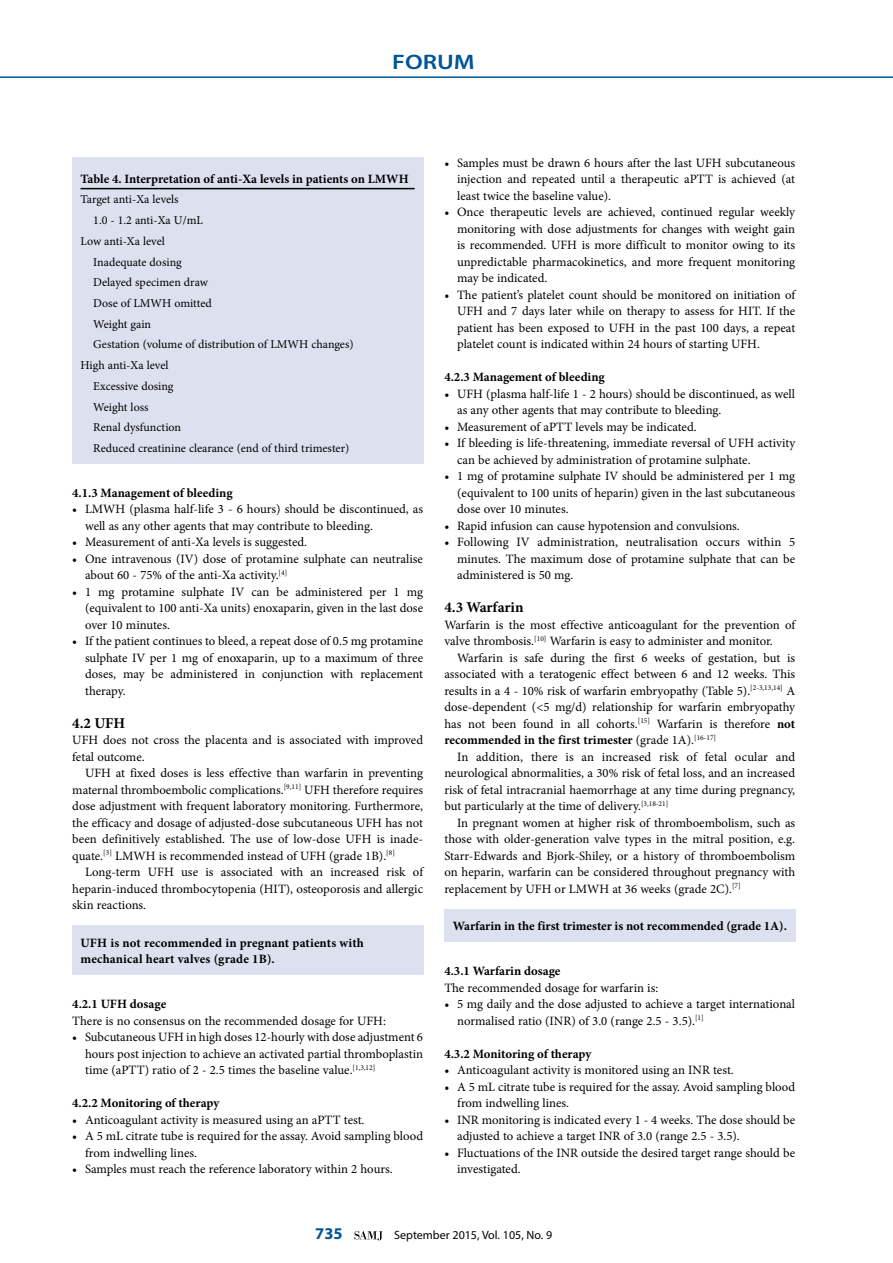
<style>
.page{position:relative;width:893px;height:1263px;background:#fff}
.page>*{position:absolute;margin:0;border:0;box-sizing:border-box;transform-origin:0 0}
.t1{font:600 21px "Myriad Pro";color:#005596;scale:1.2 1}
.t2{font:700 16.5px "Myriad Pro";color:#005596}
.t3{font:700 15px "Minion Pro";color:#000}
.t4{font:12.75px/16.5px "Minion Pro";color:#000;text-align:justify}
.t5{font:700 12.75px/16.5px "Minion Pro";color:#000}
.t6{font:12px "Minion Pro";color:#000}
.t7{font:12px "Myriad Pro";color:#000}
.s1{font-weight:700}
</style>
<div class="page">
<hr style="left:0;top:76px;width:893px;height:2px;background:#005596">
<svg style="left:354px;top:1231px;width:29px;height:9px"></svg>
<div style="left:72px;top:158px;width:351px;height:306px;background:#dde1ef"></div>
<hr style="left:81px;top:188px;width:334px;height:1px;background:#000">
<div style="left:72px;top:926px;width:351px;height:49px;background:#dde1ef"></div>
<div style="left:444px;top:909px;width:351px;height:33px;background:#dde1ef"></div>
<h1 class="t1" style="left:392px;top:48px;width:70px">FORUM</h1>
<p class="t5" style="left:81px;top:170px;width:330px">Table 4. Interpretation of anti-Xa levels in patients on LMWH</p>
<p class="t6" style="left:81px;top:191px;width:100px">Target anti-Xa levels</p>
<p class="t6" style="left:93px;top:212px;width:111px">1.0 - 1.2 anti-Xa U/mL</p>
<p class="t6" style="left:81px;top:233px;width:86px">Low anti-Xa level</p>
<p class="t6" style="left:93px;top:254px;width:90px">Inadequate dosing</p>
<p class="t6" style="left:93px;top:274px;width:116px">Delayed specimen draw</p>
<p class="t6" style="left:93px;top:295px;width:120px">Dose of LMWH omitted</p>
<p class="t6" style="left:93px;top:316px;width:59px">Weight gain</p>
<p class="t6" style="left:93px;top:337px;width:262px">Gestation (volume of distribution of LMWH changes)</p>
<p class="t6" style="left:81px;top:357px;width:89px">High anti-Xa level</p>
<p class="t6" style="left:93px;top:378px;width:82px">Excessive dosing</p>
<p class="t6" style="left:93px;top:399px;width:57px">Weight loss</p>
<p class="t6" style="left:93px;top:419px;width:89px">Renal dysfunction</p>
<p class="t6" style="left:93px;top:440px;width:257px">Reduced creatinine clearance (end of third trimester)</p>
<p class="t5" style="left:72px;top:484px;width:162px">4.1.3 Management of bleeding</p>
<p class="t4" style="left:85px;top:501px;width:340px;text-indent:-13px">• LMWH (plasma half-life 3 - 6 hours) should be discontinued, as well as any other agents that may contribute to bleeding.</p>
<p class="t4" style="left:72px;top:534px;width:236px">• Measurement of anti-Xa levels is suggested.</p>
<p class="t4" style="left:85px;top:550px;width:340px;text-indent:-13px">• One intravenous (IV) dose of protamine sulphate can neutralise about 60 - 75% of the anti-Xa activity.<sup>[4]</sup></p>
<p class="t4" style="left:85px;top:583px;width:340px;text-indent:-13px">• 1 mg protamine sulphate IV can be administered per 1 mg (equivalent to 100 anti-Xa units) enoxaparin, given in the last dose over 10 minutes.</p>
<p class="t4" style="left:85px;top:633px;width:340px;text-indent:-13px">• If the patient continues to bleed, a repeat dose of 0.5 mg protamine sulphate IV per 1 mg of enoxaparin, up to a maximum of three doses, may be administered in conjunction with replacement therapy.</p>
<p class="t3" style="left:72px;top:712px;width:55px">4.2 UFH</p>
<p class="t4" style="left:72px;top:732px;width:352px">UFH does not cross the placenta and is associated with improved fetal outcome.</p>
<p class="t4" style="left:72px;top:765px;width:352px;text-indent:13px">UFH at fixed doses is less effective than warfarin in preventing maternal thromboembolic complications.<sup>[9,11]</sup> UFH therefore requires dose adjustment with frequent laboratory monitoring. Furthermore, the efficacy and dosage of adjusted-dose subcutaneous UFH has not been definitively established. The use of low-dose UFH is inade&shy;quate.<sup>[3]</sup> LMWH is recommended instead of UFH (grade 1B).<sup>[8]</sup></p>
<p class="t4" style="left:72px;top:864px;width:352px;text-indent:13px">Long-term UFH use is associated with an increased risk of heparin-induced thrombocytopenia (HIT), osteoporosis and allergic skin reactions.</p>
<p class="t5" style="left:81px;top:934px;width:285px">UFH is not recommended in pregnant patients with mechanical heart valves (grade 1B).</p>
<p class="t5" style="left:72px;top:996px;width:95px">4.2.1 UFH dosage</p>
<p class="t4" style="left:72px;top:1012px;width:315px">There is no consensus on the recommended dosage for UFH:</p>
<p class="t4" style="left:85px;top:1029px;width:340px;text-indent:-13px">• Subcutaneous UFH in high doses 12-hourly with dose adjustment 6 hours post injection to achieve an activated partial thromboplastin time (aPTT) ratio of 2 - 2.5 times the baseline value.<sup>[1,3,12]</sup></p>
<p class="t5" style="left:72px;top:1095px;width:148px">4.2.2 Monitoring of therapy</p>
<p class="t4" style="left:72px;top:1111px;width:294px">• Anticoagulant activity is measured using an aPTT test.</p>
<p class="t4" style="left:85px;top:1128px;width:340px;text-indent:-13px">• A 5 mL citrate tube is required for the assay. Avoid sampling blood from indwelling lines.</p>
<p class="t4" style="left:72px;top:1161px;width:322px">• Samples must reach the reference laboratory within 2 hours.</p>
<p class="t4" style="left:457px;top:154px;width:340px;text-indent:-13px">• Samples must be drawn 6 hours after the last UFH subcutaneous injection and repeated until a therapeutic aPTT is achieved (at least twice the baseline value).</p>
<p class="t4" style="left:457px;top:204px;width:340px;text-indent:-13px">• Once therapeutic levels are achieved, continued regular weekly monitoring with dose adjustments for changes with weight gain is recommended. UFH is more difficult to monitor owing to its unpredictable pharmacokinetics, and more frequent monitoring may be indicated.</p>
<p class="t4" style="left:457px;top:286px;width:340px;text-indent:-13px">• The patient’s platelet count should be monitored on initiation of UFH and 7 days later while on therapy to assess for HIT. If the patient has been exposed to UFH in the past 100 days, a repeat platelet count is indicated within 24 hours of starting UFH.</p>
<p class="t5" style="left:444px;top:369px;width:162px">4.2.3 Management of bleeding</p>
<p class="t4" style="left:457px;top:385px;width:340px;text-indent:-13px">• UFH (plasma half-life 1 - 2 hours) should be discontinued, as well as any other agents that may contribute to bleeding.</p>
<p class="t4" style="left:444px;top:418px;width:254px">• Measurement of aPTT levels may be indicated.</p>
<p class="t4" style="left:457px;top:435px;width:340px;text-indent:-13px">• If bleeding is life-threatening, immediate reversal of UFH activity can be achieved by administration of protamine sulphate.</p>
<p class="t4" style="left:457px;top:468px;width:340px;text-indent:-13px">• 1 mg of protamine sulphate IV should be administered per 1 mg (equivalent to 100 units of heparin) given in the last subcutaneous dose over 10 minutes.</p>
<p class="t4" style="left:444px;top:517px;width:297px">• Rapid infusion can cause hypotension and convulsions.</p>
<p class="t4" style="left:457px;top:534px;width:340px;text-indent:-13px">• Following IV administration, neutralisation occurs within 5 minutes. The maximum dose of protamine sulphate that can be administered is 50 mg.</p>
<p class="t3" style="left:444px;top:597px;width:81px">4.3 Warfarin</p>
<p class="t4" style="left:444px;top:616px;width:352px">Warfarin is the most effective anticoagulant for the prevention of valve thrombosis.<sup>[10]</sup> Warfarin is easy to administer and monitor.</p>
<p class="t4" style="left:444px;top:649px;width:352px;text-indent:13px">Warfarin is safe during the first 6 weeks of gestation, but is associated with a teratogenic effect between 6 and 12 weeks. This results in a 4 - 10% risk of warfarin embryopathy (Table 5).<sup>[2-3,13,14]</sup> A dose-dependent (&lt;5 mg/d) relationship for warfarin embryopathy has not been found in all cohorts.<sup>[15]</sup> Warfarin is therefore <span class="s1">not recommended in the first trimester</span> (grade 1A).<sup>[16-17]</sup></p>
<p class="t4" style="left:444px;top:748px;width:352px;text-indent:13px">In addition, there is an increased risk of fetal ocular and neurological abnormalities, a 30% risk of fetal loss, and an increased risk of fetal intracranial haemorrhage at any time during pregnancy, but particularly at the time of delivery.<sup>[3,18-21]</sup></p>
<p class="t4" style="left:444px;top:814px;width:352px;text-indent:13px">In pregnant women at higher risk of thromboembolism, such as those with older-generation valve types in the mitral position, e.g.<br>Starr-Edwards and Bjork-Shiley, or a history of thromboembolism on heparin, warfarin can be considered throughout pregnancy with replacement by UFH or LMWH at 36 weeks (grade 2C).<sup>[7]</sup></p>
<p class="t5" style="left:453px;top:918px;width:336px">Warfarin in the first trimester is not recommended (grade 1A).</p>
<p class="t5" style="left:444px;top:963px;width:118px">4.3.1 Warfarin dosage</p>
<p class="t4" style="left:444px;top:979px;width:215px">The recommended dosage for warfarin is:</p>
<p class="t4" style="left:457px;top:996px;width:340px;text-indent:-13px">• 5 mg daily and the dose adjusted to achieve a target international normalised ratio (INR) of 3.0 (range 2.5 - 3.5).<sup>[1]</sup></p>
<p class="t5" style="left:444px;top:1045px;width:148px">4.3.2 Monitoring of therapy</p>
<p class="t4" style="left:444px;top:1062px;width:291px">• Anticoagulant activity is monitored using an INR test.</p>
<p class="t4" style="left:457px;top:1078px;width:340px;text-indent:-13px">• A 5 mL citrate tube is required for the assay. Avoid sampling blood from indwelling lines.</p>
<p class="t4" style="left:457px;top:1111px;width:340px;text-indent:-13px">• INR monitoring is indicated every 1 - 4 weeks. The dose should be adjusted to achieve a target INR of 3.0 (range 2.5 - 3.5).</p>
<p class="t4" style="left:457px;top:1144px;width:340px;text-indent:-13px">• Fluctuations of the INR outside the desired target range should be investigated.</p>
<p class="t2" style="left:315px;top:1223px;width:29px">735</p>
<p class="t7" style="left:394px;top:1228px;width:160px">September 2015, Vol. 105, No. 9</p>
</div>
